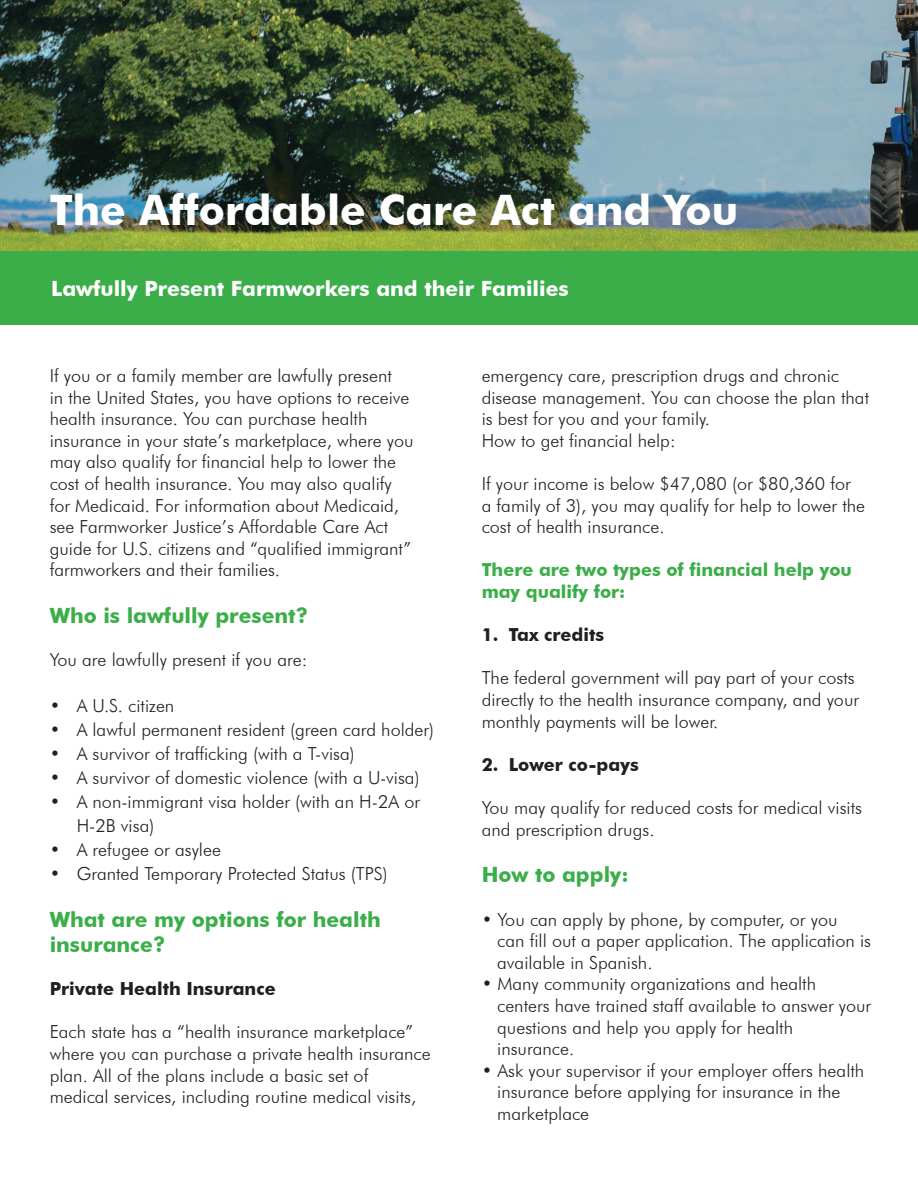
<style>
.page{position:relative;width:918px;height:1188px;background:#fff}
.page>*{position:absolute;margin:0;border:0;box-sizing:border-box;transform-origin:0 0}
.t1{font:700 42px "Futura BT";color:#fff}
.t2{font:700 21px/25.2px "Futura BT";color:#3cae49}
.t3{font:700 21px "Futura BT";color:#fff}
.Paragraph_Style_1{font:300 18px/21.6px "Futura BT";color:#231f20}
.t4{font:700 18px "Futura BT";color:#231f20}
.t5{font:700 18px/21.6px "Futura BT";color:#3cae49}
</style>
<div class="page">
<img style="left:0;top:0;width:918px;height:251px">
<div style="left:0;top:251px;width:918px;height:74px;background:#3cae49"></div>
<p class="t1" style="left:50px;top:185px;width:690px">The Affordable Care Act and You</p>
<p class="t3" style="left:51px;top:276px;width:519px">Lawfully Present Farmworkers and their Families</p>
<p class="Paragraph_Style_1" style="left:50px;top:365px;width:366px">If you or a family member are lawfully present<br>in the United States, you have options to receive health insurance. You can purchase health insurance in your state’s marketplace, where you may also qualify for financial help to lower the cost of health insurance. You may also qualify for Medicaid. For information about Medicaid, see Farmworker Justice’s Affordable Care Act guide for U.S. citizens and “qualified immigrant” farmworkers and their families.</p>
<p class="t2" style="left:50px;top:603px;width:260px">Who is lawfully present?</p>
<p class="Paragraph_Style_1" style="left:50px;top:649px;width:259px">You are lawfully present if you are:</p>
<p class="Paragraph_Style_1" style="left:50px;top:695px;width:126px">• A U.S. citizen</p>
<p class="Paragraph_Style_1" style="left:50px;top:719px;width:386px">• A lawful permanent resident (green card holder)</p>
<p class="Paragraph_Style_1" style="left:50px;top:743px;width:307px">• A survivor of trafficking (with a T-visa)</p>
<p class="Paragraph_Style_1" style="left:50px;top:767px;width:371px">• A survivor of domestic violence (with a U-visa)</p>
<p class="Paragraph_Style_1" style="left:77px;top:789px;width:345px;line-height:24px;text-indent:-27px">• A non-immigrant visa holder (with an H-2A or<br>H-2B visa)</p>
<p class="Paragraph_Style_1" style="left:50px;top:839px;width:173px">• A refugee or asylee</p>
<p class="Paragraph_Style_1" style="left:50px;top:863px;width:340px">• Granted Temporary Protected Status (TPS)</p>
<p class="t2" style="left:50px;top:907px;width:333px">What are my options for health insurance?</p>
<p class="t4" style="left:50px;top:978px;width:228px">Private Health Insurance</p>
<p class="Paragraph_Style_1" style="left:50px;top:1021px;width:383px">Each state has a “health insurance marketplace” where you can purchase a private health insurance plan. All of the plans include a basic set of medical services, including routine medical visits,</p>
<p class="Paragraph_Style_1" style="left:482px;top:365px;width:389px">emergency care, prescription drugs and chronic disease management. You can choose the plan that is best for you and your family.</p>
<p class="Paragraph_Style_1" style="left:482px;top:429px;width:195px">How to get financial help:</p>
<p class="Paragraph_Style_1" style="left:482px;top:473px;width:385px">If your income is below $47,080 (or $80,360 for<br>a family of 3), you may qualify for help to lower the cost of health insurance.</p>
<p class="t5" style="left:482px;top:559px;width:372px">There are two types of financial help you may qualify for:</p>
<p class="t4" style="left:482px;top:624px;width:124px">1. Tax credits</p>
<p class="Paragraph_Style_1" style="left:482px;top:667px;width:379px">The federal government will pay part of your costs directly to the health insurance company, and your monthly payments will be lower.</p>
<p class="t4" style="left:482px;top:753px;width:159px">2. Lower co-pays</p>
<p class="Paragraph_Style_1" style="left:482px;top:797px;width:382px">You may qualify for reduced costs for medical visits and prescription drugs.</p>
<p class="t2" style="left:482px;top:862px;width:148px">How to apply:</p>
<p class="Paragraph_Style_1" style="left:482px;top:908px;width:357px">• You can apply by phone, by computer, or you</p>
<p class="Paragraph_Style_1" style="left:497px;top:930px;width:375px">can fill out a paper application. The application is</p>
<p class="Paragraph_Style_1" style="left:497px;top:951px;width:157px">available in Spanish.</p>
<p class="Paragraph_Style_1" style="left:482px;top:973px;width:336px">• Many community organizations and health</p>
<p class="Paragraph_Style_1" style="left:497px;top:995px;width:376px">centers have trained staff available to answer your</p>
<p class="Paragraph_Style_1" style="left:497px;top:1016px;width:297px">questions and help you apply for health</p>
<p class="Paragraph_Style_1" style="left:497px;top:1038px;width:79px">insurance.</p>
<p class="Paragraph_Style_1" style="left:482px;top:1059px;width:384px">• Ask your supervisor if your employer offers health</p>
<p class="Paragraph_Style_1" style="left:497px;top:1081px;width:345px">insurance before applying for insurance in the</p>
<p class="Paragraph_Style_1" style="left:497px;top:1103px;width:94px">marketplace</p>
</div>
